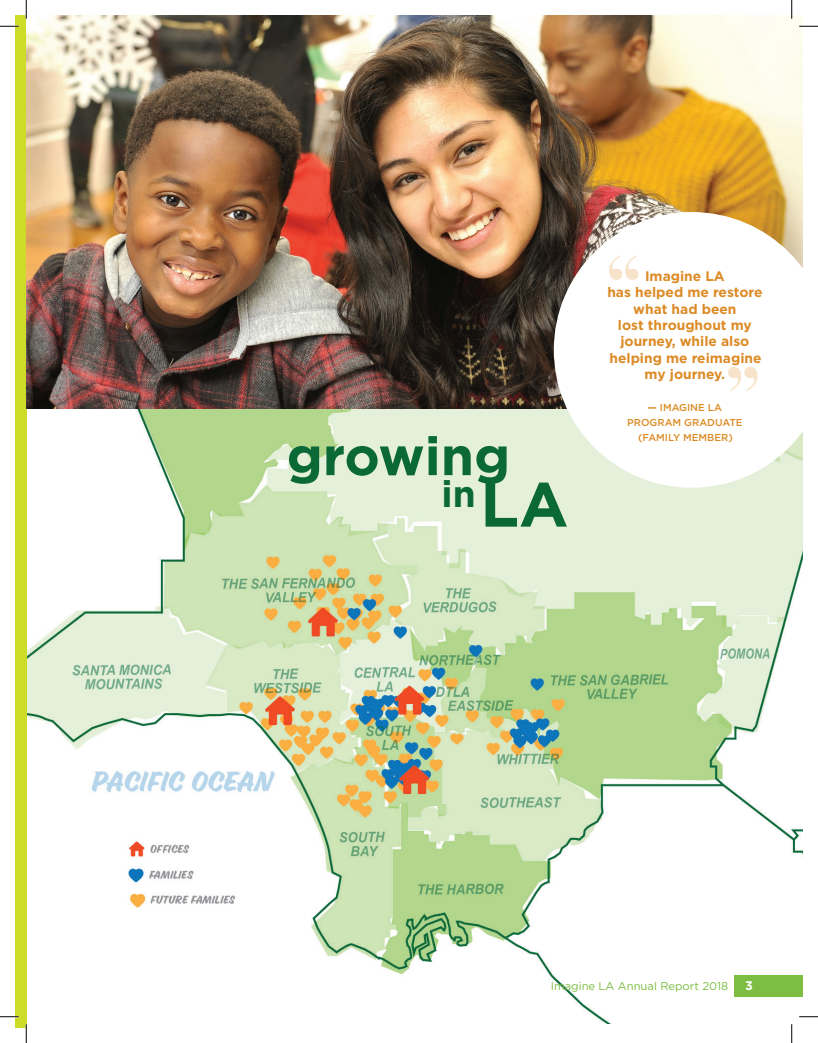
<style>
.page{position:relative;width:818px;height:1043px;background:#fff}
.page>*{position:absolute;margin:0;border:0;box-sizing:border-box;transform-origin:0 0}
.t1{font:700 78.75px "Didot";color:#f7e3c9}
.t2{font:700 53.5px "Gotham";color:#0b6938}
.t3{font:700 36.88px "Gotham";color:#0b6938}
.t4{font:700 13.75px/16.2px "Gotham";color:#dc8b26;text-align:center}
.t5{font:700 12.5px "Gotham";color:#fff}
.t6{font:11.25px "Gotham";color:#7cbd42}
.t7{font:500 10px/15px "Gotham";color:#dc8b26;text-align:center}
.s1{font-size:62.5px}
.s2{font-weight:700}
</style>
<div class="page">
<img style="left:26px;top:409px;width:776px;height:614px">
<div style="left:734px;top:975px;width:68px;height:21px;background:#7cbd42"></div>
<div style="left:15px;top:15px;width:11px;height:1013px;background:#cddc28"></div>
<img style="left:26px;top:15px;width:776px;height:394px">
<svg style="left:553px;top:212px;width:249px;height:276px"></svg>
<svg style="left:0;top:25px;width:19px;height:2px"></svg>
<svg style="left:799px;top:25px;width:19px;height:2px"></svg>
<svg style="left:0;top:1016px;width:19px;height:1px"></svg>
<svg style="left:799px;top:1015px;width:19px;height:2px"></svg>
<svg style="left:25px;top:0;width:2px;height:19px"></svg>
<svg style="left:25px;top:1024px;width:2px;height:18px"></svg>
<svg style="left:790px;top:0;width:2px;height:19px"></svg>
<svg style="left:791px;top:1024px;width:1px;height:18px"></svg>
<h2 class="t2" style="left:286px;top:421px;width:225px">growing</h2>
<h3 class="t3" style="left:441px;top:469px;width:128px">in<span class="s1">LA</span></h3>
<h1 class="t1" style="left:605px;top:235px;width:38px">“</h1>
<p class="t4" style="left:607px;top:268px;width:156px">Imagine LA<br>has helped me restore what had been<br>lost throughout my journey, while also helping me reimagine my journey.</p>
<p class="t7" style="left:627px;top:399px;width:117px"><span class="s2">—</span> IMAGINE LA<br>PROGRAM GRADUATE (FAMILY MEMBER)</p>
<h1 class="t1" style="left:761px;top:411px;width:38px;rotate:-180deg">“</h1>
<p class="t6" style="left:550px;top:979px;width:179px">Imagine LA Annual Report 2018</p>
<p class="t5" style="left:745px;top:977px;width:9px">3</p>
</div>
